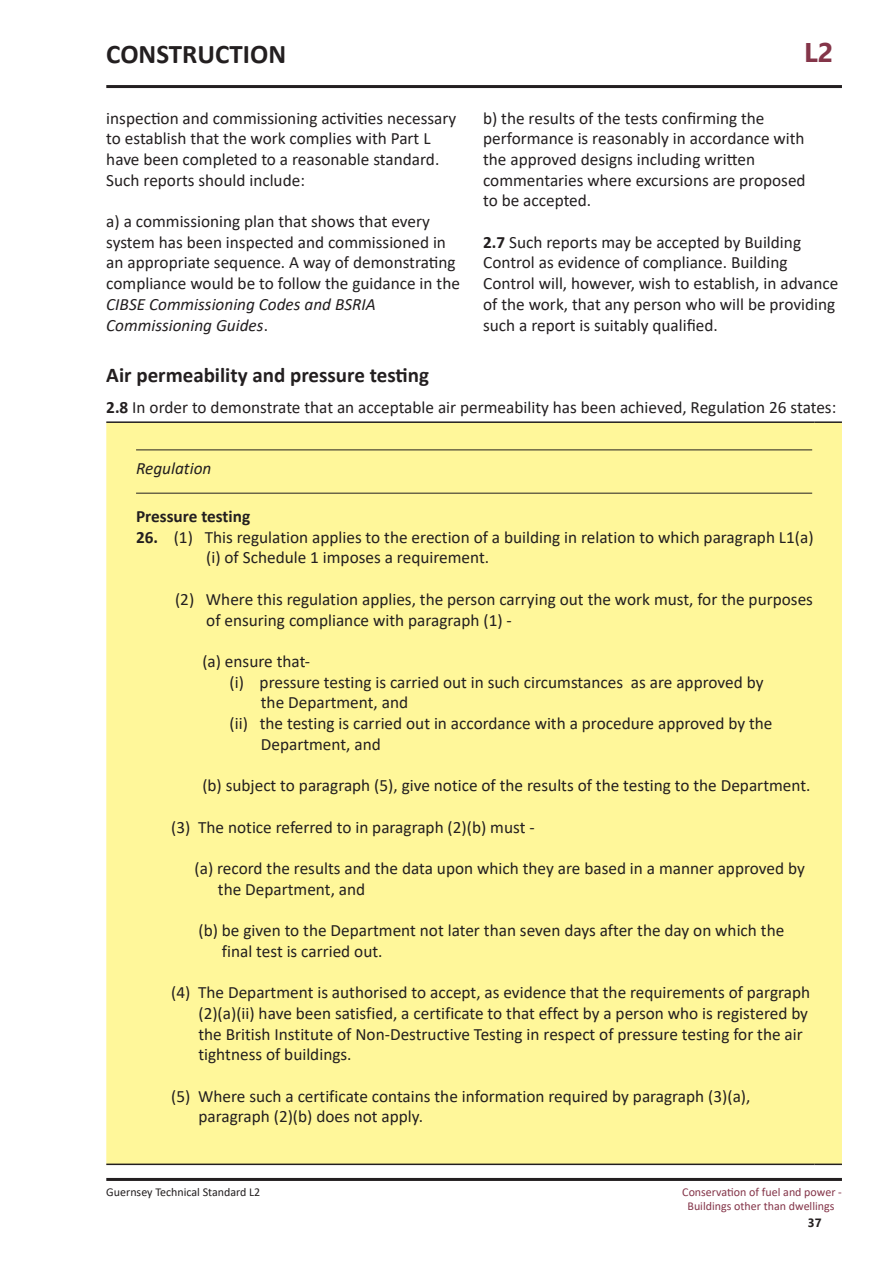
<style>
.page{position:relative;width:893px;height:1263px;background:#fff}
.page>*{position:absolute;margin:0;border:0;box-sizing:border-box;transform-origin:0 0}
.t1{font:700 27px "Calibri";color:#231f20}
.t2{font:700 27px "Segoe UI";color:#843549}
.t3{font:700 21px "Calibri";color:#231f20}
.Table_text{font:17.25px/20.7px "Calibri";color:#231f20}
.Requirement_ital_hea{font:italic 17.25px "Calibri";color:#231f20}
.Table_text-2{font:700 17.25px "Calibri";color:#231f20}
.t4{font:12px "Calibri";color:#843549}
.t5{font:12px "Calibri";color:#231f20}
.t6{font:700 12px "Segoe UI";color:#231f20}
.s1{font-style:italic}
.s2{font-style:normal}
.s3{font-weight:700}
</style>
<div class="page">
<hr style="left:106px;top:85px;width:736px;height:3px;background:#231f20">
<hr style="left:106px;top:1178px;width:736px;height:3px;background:#231f20">
<div style="left:106px;top:423px;width:736px;height:740px;background:#fff79a"></div>
<hr style="left:106px;top:1163px;width:708px;height:2px;background:#231f20">
<hr style="left:814px;top:1163px;width:28px;height:2px;background:#231f20">
<hr style="left:106px;top:421px;width:708px;height:2px;background:#231f20">
<hr style="left:814px;top:421px;width:28px;height:2px;background:#231f20">
<hr style="left:136px;top:449px;width:676px;height:1px;background:#231f20">
<hr style="left:136px;top:493px;width:676px;height:1px;background:#231f20">
<p class="t1" style="left:106px;top:35px;width:181px">CONSTRUCTION</p>
<p class="t2" style="left:804px;top:27px;width:31px">L2</p>
<p class="Table_text" style="left:106px;top:107px;width:352px">inspection and commissioning activities necessary to establish that the work complies with Part L</p>
<p class="Table_text" style="left:106px;top:148px;width:335px">have been completed to a reasonable standard.</p>
<p class="Table_text" style="left:106px;top:169px;width:200px">Such reports should include:</p>
<p class="Table_text" style="left:106px;top:210px;width:355px">a) a commissioning plan that shows that every system has been inspected and commissioned in an appropriate sequence. A way of demonstrating compliance would be to follow the guidance in the <span class="s1">CIBSE Commissioning Codes and BSRIA</span></p>
<p class="Requirement_ital_hea" style="left:106px;top:313px;width:163px">Commissioning Guides<span class="s2">.</span></p>
<p class="Table_text" style="left:483px;top:107px;width:283px">b) the results of the tests confirming the</p>
<p class="Table_text" style="left:483px;top:128px;width:323px">performance is reasonably in accordance with</p>
<p class="Table_text" style="left:483px;top:148px;width:273px">the approved designs including written</p>
<p class="Table_text" style="left:483px;top:169px;width:324px">commentaries where excursions are proposed</p>
<p class="Table_text" style="left:483px;top:190px;width:110px">to be accepted.</p>
<p class="Table_text" style="left:483px;top:231px;width:319px"><span class="s3">2.7</span> Such reports may be accepted by Building</p>
<p class="Table_text" style="left:483px;top:252px;width:306px">Control as evidence of compliance. Building</p>
<p class="Table_text" style="left:483px;top:273px;width:357px">Control will, however, wish to establish, in advance of the work, that any person who will be providing such a report is suitably qualified.</p>
<p class="t3" style="left:106px;top:360px;width:324px">Air permeability and pressure testing</p>
<p class="Table_text" style="left:106px;top:397px;width:731px"><span class="s3">2.8</span> In order to demonstrate that an acceptable air permeability has been achieved, Regulation 26 states:</p>
<p class="Requirement_ital_hea" style="left:136px;top:456px;width:77px">Regulation</p>
<p class="Table_text-2" style="left:136px;top:504px;width:116px">Pressure testing</p>
<p class="Table_text" style="left:136px;top:526px;width:679px"><span class="s3">26.</span> (1) This regulation applies to the erection of a building in relation to which paragraph L1(a)</p>
<p class="Table_text" style="left:206px;top:547px;width:284px">(i) of Schedule 1 imposes a requirement.</p>
<p class="Table_text" style="left:175px;top:588px;width:639px">(2) Where this regulation applies, the person carrying out the work must, for the purposes</p>
<p class="Table_text" style="left:206px;top:609px;width:307px">of ensuring compliance with paragraph (1) -</p>
<p class="Table_text" style="left:202px;top:650px;width:109px">(a) ensure that-</p>
<p class="Table_text" style="left:230px;top:671px;width:535px">(i) pressure testing is carried out in such circumstances as are approved by</p>
<p class="Table_text" style="left:261px;top:692px;width:149px">the Department, and</p>
<p class="Table_text" style="left:230px;top:712px;width:544px">(ii) the testing is carried out in accordance with a procedure approved by the</p>
<p class="Table_text" style="left:261px;top:733px;width:121px">Department, and</p>
<p class="Table_text" style="left:202px;top:775px;width:610px">(b) subject to paragraph (5), give notice of the results of the testing to the Department.</p>
<p class="Table_text" style="left:171px;top:816px;width:365px">(3) The notice referred to in paragraph (2)(b) must -</p>
<p class="Table_text" style="left:195px;top:857px;width:612px">(a) record the results and the data upon which they are based in a manner approved by</p>
<p class="Table_text" style="left:218px;top:878px;width:149px">the Department, and</p>
<p class="Table_text" style="left:198px;top:919px;width:587px">(b) be given to the Department not later than seven days after the day on which the</p>
<p class="Table_text" style="left:222px;top:940px;width:162px">final test is carried out.</p>
<p class="Table_text" style="left:171px;top:982px;width:640px">(4) The Department is authorised to accept, as evidence that the requirements of pargraph</p>
<p class="Table_text" style="left:198px;top:1002px;width:611px">(2)(a)(ii) have been satisfied, a certificate to that effect by a person who is registered by</p>
<p class="Table_text" style="left:198px;top:1023px;width:606px">the British Institute of Non-Destructive Testing in respect of pressure testing for the air</p>
<p class="Table_text" style="left:198px;top:1044px;width:155px">tightness of buildings.</p>
<p class="Table_text" style="left:171px;top:1085px;width:581px">(5) Where such a certificate contains the information required by paragraph (3)(a),</p>
<p class="Table_text" style="left:198px;top:1106px;width:226px">paragraph (2)(b) does not apply.</p>
<p class="t5" style="left:106px;top:1184px;width:156px">Guernsey Technical Standard L2</p>
<p class="t4" style="left:682px;top:1184px;width:161px">Conservation of fuel and power -</p>
<p class="t4" style="left:687px;top:1198px;width:149px">Buildings other than dwellings</p>
<p class="t6" style="left:808px;top:1211px;width:15px">37</p>
</div>
